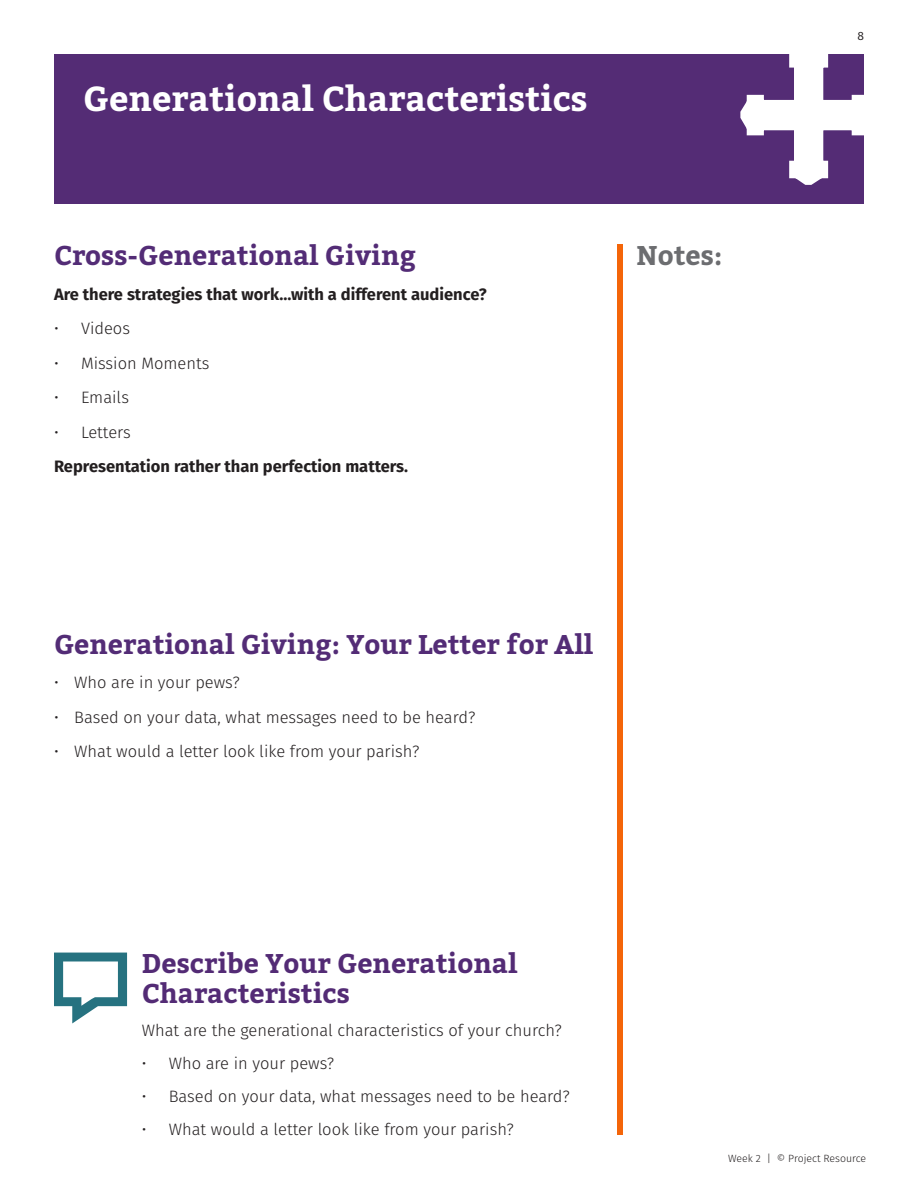
<style>
.page{position:relative;width:918px;height:1188px;background:#fff}
.page>*{position:absolute;margin:0;border:0;box-sizing:border-box;transform-origin:0 0}
.Page_Headers{font:700 34.5px "Bitter";color:#fff}
.Sub_Headers{font:700 27px "Bitter";color:#532c76}
.Sub_Headers-2{font:700 27px/30px "Bitter";color:#532b75}
.t1{font:700 27px "Bitter";color:#6c6d70}
.Body_Headers{font:300 16.5px "Fira Sans";color:#231f20}
.Bullet_Point_Level_1{font:700 16.5px "Fira Sans";color:#231f20}
.t2{font:12px "Fira Sans";color:#231f20}
.t3{font:300 10.5px "Fira Sans";color:#231f20}
</style>
<div class="page">
<div style="left:617px;top:244px;width:6px;height:891px;background:#f46509"></div>
<div style="left:54px;top:54px;width:810px;height:150px;background:#542c75"></div>
<svg style="left:740px;top:54px;width:124px;height:131px"></svg>
<svg style="left:54px;top:953px;width:73px;height:70px"></svg>
<p class="Page_Headers" style="left:83px;top:73px;width:506px">Generational Characteristics</p>
<p class="Sub_Headers" style="left:54px;top:235px;width:364px">Cross-Generational Giving</p>
<p class="Bullet_Point_Level_1" style="left:54px;top:280px;width:434px">Are there strategies that work…with a different audience?</p>
<p class="Body_Headers" style="left:54px;top:317px;width:78px">• Videos</p>
<p class="Body_Headers" style="left:54px;top:351px;width:157px">• Mission Moments</p>
<p class="Body_Headers" style="left:54px;top:386px;width:76px">• Emails</p>
<p class="Body_Headers" style="left:54px;top:420px;width:78px">• Letters</p>
<p class="Bullet_Point_Level_1" style="left:54px;top:453px;width:356px">Representation rather than perfection matters.</p>
<h2 class="t1" style="left:637px;top:235px;width:87px">Notes:</h2>
<p class="Sub_Headers" style="left:54px;top:624px;width:541px">Generational Giving: Your Letter for All</p>
<p class="Body_Headers" style="left:54px;top:671px;width:187px">• Who are in your pews?</p>
<p class="Body_Headers" style="left:54px;top:705px;width:423px">• Based on your data, what messages need to be heard?</p>
<p class="Body_Headers" style="left:54px;top:740px;width:367px">• What would a letter look like from your parish?</p>
<p class="t2" style="left:857px;top:27px;width:8px">8</p>
<p class="Sub_Headers-2" style="left:142px;top:948px;width:377px">Describe Your Generational<br>Characteristics</p>
<p class="Body_Headers" style="left:142px;top:1019px;width:422px">What are the generational characteristics of your church?</p>
<p class="Body_Headers" style="left:142px;top:1052px;width:194px">• Who are in your pews?</p>
<p class="Body_Headers" style="left:142px;top:1085px;width:430px">• Based on your data, what messages need to be heard?</p>
<p class="Body_Headers" style="left:142px;top:1118px;width:374px">• What would a letter look like from your parish?</p>
<p class="t3" style="left:728px;top:1151px;width:140px">Week 2 | © Project Resource</p>
</div>
